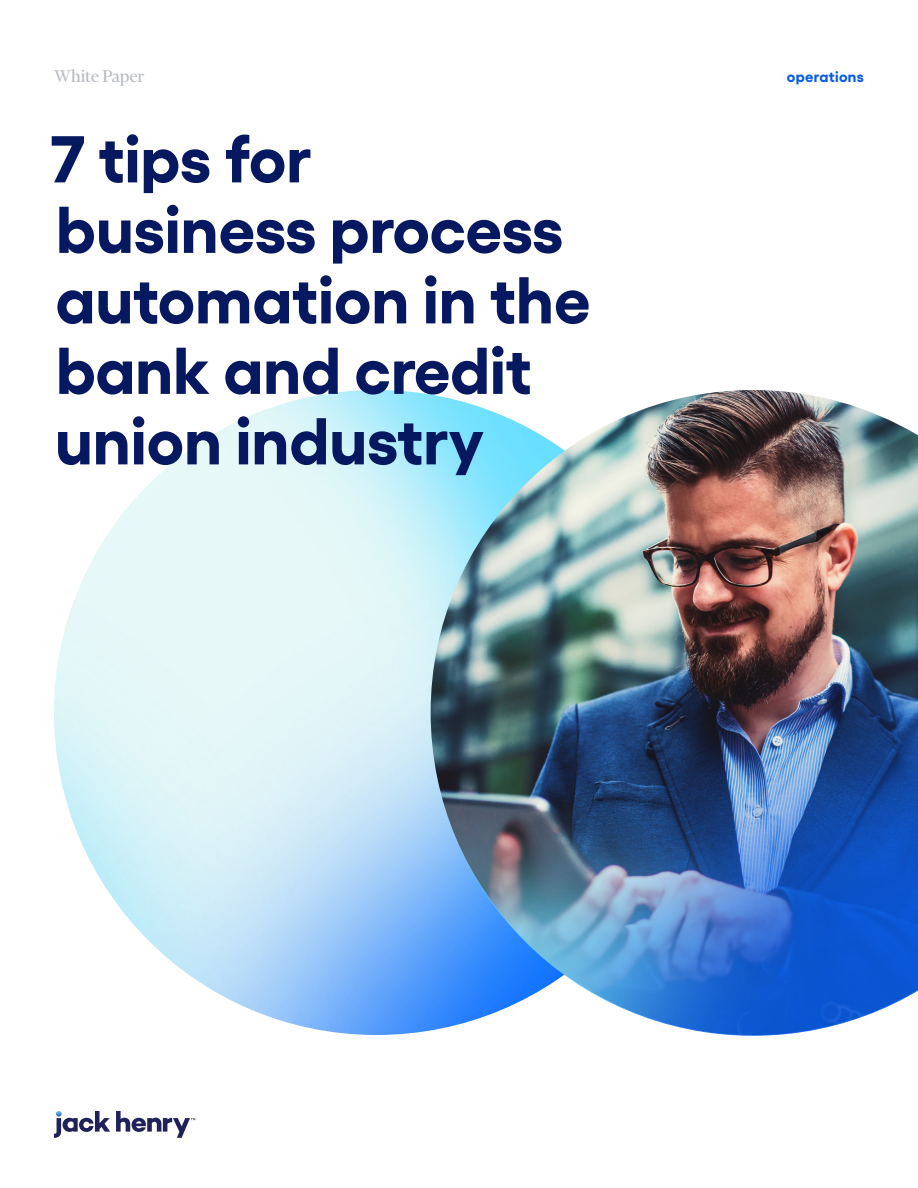
<style>
.page{position:relative;width:918px;height:1188px;background:#fff}
.page>*{position:absolute;margin:0;border:0;box-sizing:border-box;transform-origin:0 0}
.Main_Title{font:700 66px/70.5px "Gellix";color:#06185f}
.Collateral_Type_Labe{font:19.5px "Financier Display";color:#b6bbc0}
.Capabilities_Label{font:700 15px "Gellix";letter-spacing:.025em;color:#085ce5}
</style>
<div class="page">
<img style="left:54px;top:390px;width:645px;height:645px;border-radius:322px">
<svg style="left:54px;top:1111px;width:141px;height:27px"></svg>
<img style="left:430px;top:390px;width:488px;height:646px">
<p class="Collateral_Type_Labe" style="left:54px;top:66px;width:92px">White Paper</p>
<p class="Capabilities_Label" style="left:787px;top:65px;width:79px">operations</p>
<p class="Main_Title" style="left:51px;top:116px;width:262px">7 tips for</p>
<p class="Main_Title" style="left:56px;top:187px;width:509px">business process</p>
<p class="Main_Title" style="left:55px;top:257px;width:537px">automation in the</p>
<p class="Main_Title" style="left:55px;top:328px;width:478px">bank and credit union industry</p>
</div>
